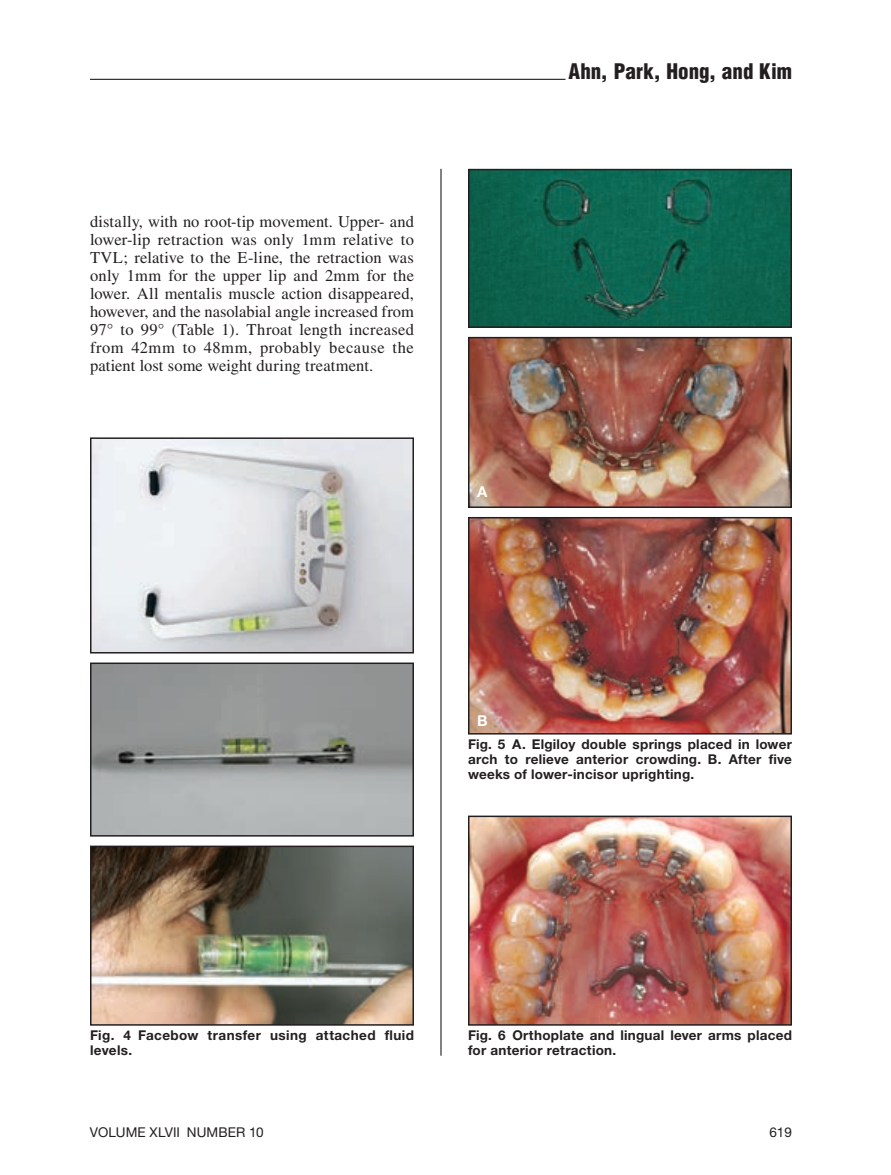
<style>
.page{position:relative;width:891px;height:1175px;background:#fff}
.page>*{position:absolute;margin:0;border:0;box-sizing:border-box;transform-origin:0 0}
.t1{font:900 condensed 21px "Helvetica";color:#231f20}
.t2{font:16.5px/18px "Times";letter-spacing:.005em;color:#231f20;text-align:justify}
.t3{font:700 15px "Helvetica Neue LT Std";color:#fff}
.t4{font:700 13.5px/15px "Helvetica Neue LT Std";letter-spacing:.02em;color:#231f20}
.t5{font:13.5px "Helvetica Neue LT Std";letter-spacing:.01em;color:#231f20}
</style>
<div class="page">
<hr style="left:90px;top:79px;width:476px;height:1px;background:#231f20">
<img style="left:93px;top:848px;width:318px;height:174px">
<div style="left:90px;top:845px;width:324px;height:180px;border:2px solid #231f20"></div>
<img style="left:93px;top:665px;width:318px;height:168px">
<div style="left:90px;top:662px;width:324px;height:174px;border:2px solid #231f20"></div>
<img style="left:93px;top:440px;width:318px;height:210px">
<div style="left:90px;top:437px;width:324px;height:216px;border:2px solid #231f20"></div>
<img style="left:471px;top:172px;width:318px;height:153px">
<div style="left:468px;top:169px;width:324px;height:159px;border:2px solid #231f20"></div>
<img style="left:471px;top:340px;width:318px;height:165px">
<div style="left:468px;top:337px;width:324px;height:171px;border:2px solid #231f20"></div>
<img style="left:471px;top:520px;width:318px;height:211px">
<div style="left:468px;top:517px;width:324px;height:217px;border:2px solid #231f20"></div>
<img style="left:471px;top:818px;width:318px;height:204px">
<div style="left:468px;top:815px;width:324px;height:210px;border:2px solid #231f20"></div>
<hr style="left:440px;top:169px;width:2px;height:886px;background:#231f20">
<p class="t2" style="left:90px;top:212px;width:326px">distally, with no root-tip movement. Upper- and lower-lip retraction was only 1mm relative to TVL; relative to the E-line, the retraction was only 1mm for the upper lip and 2mm for the lower. All mentalis muscle action disappeared, however, and the nasolabial angle increased from 97° to 99° (Table 1). Throat length increased from 42mm to 48mm, probably because the patient lost some weight during treatment.</p>
<p class="t3" style="left:477px;top:483px;width:10px">a</p>
<p class="t1" style="left:568px;top:58px;width:225px">Ahn, Park, Hong, and Kim</p>
<p class="t3" style="left:477px;top:711px;width:12px">b</p>
<p class="t4" style="left:468px;top:736px;width:326px;text-align:justify">Fig. 5 A. Elgiloy double springs placed in lower arch to relieve anterior crowding. B . After five weeks of lower-incisor uprighting.</p>
<p class="t4" style="left:90px;top:1027px;width:326px">Fig. 4 Facebow transfer using attached fluid levels.</p>
<p class="t4" style="left:468px;top:1027px;width:325px">Fig. 6 Orthoplate and lingual lever arms placed for anterior retraction.</p>
<p class="t5" style="left:90px;top:1123px;width:175px">VOLUME XLVII NUMBER 10</p>
<p class="t5" style="left:769px;top:1123px;width:24px">619</p>
</div>
